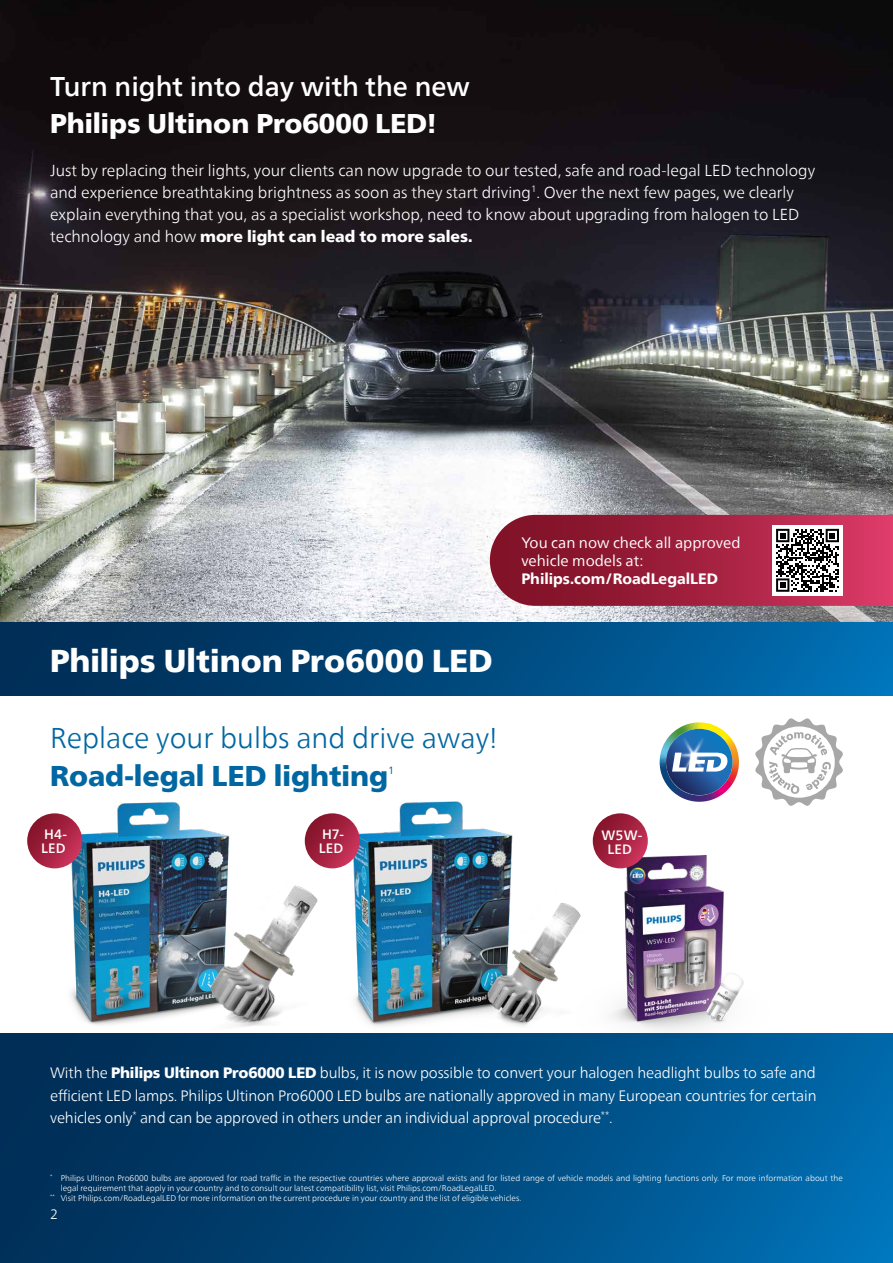
<style>
.page{position:relative;width:893px;height:1263px;background:#fff}
.page>*{position:absolute;margin:0;border:0;box-sizing:border-box;transform-origin:0 0}
.t1{font:900 31.5px "Neue Frutiger World";color:#fff}
.t2{font:300 28.5px "Neue Frutiger World";color:#0067a2}
.t3{font:900 28.5px "Neue Frutiger World";color:#0067a2}
.t4{font:500 27px "Neue Frutiger World";color:#fff}
.t5{font:900 27px "Neue Frutiger World";color:#fff}
.t6{font:300 15.9px/22.2px "Neue Frutiger World";color:#fff}
.t7{font:300 15px/22.5px "Neue Frutiger World";letter-spacing:-.01em;color:#fff;text-align:justify}
.t8{font:15px/18px "Neue Frutiger World";color:#fff}
.t9{font:800 15px "Neue Frutiger World";color:#fff}
.t10{font:500 13.5px/13.5px "Neue Frutiger World";letter-spacing:.01em;color:#fff}
.t11{font:300 13.5px "Neue Frutiger World";color:#fff}
.t12{font:10.5px "Neue Frutiger World";color:#0067a2}
.t13{font:300 8.25px "Neue Frutiger World";color:#fff}
.s1{font-weight:900}
</style>
<div class="page">
<img style="left:0;top:0;width:893px;height:623px">
<div style="left:0;top:623px;width:893px;height:73px;background:linear-gradient(to right,#00264c,#006eb2)"></div>
<div style="left:0;top:1033px;width:893px;height:230px;background:linear-gradient(to right,#00284f,#006bad)"></div>
<img style="left:29px;top:802px;width:283px;height:225px">
<img style="left:233px;top:861px;width:79px;height:108px">
<img style="left:312px;top:801px;width:300px;height:225px">
<img style="left:502px;top:871px;width:71px;height:109px">
<svg style="left:490px;top:515px;width:403px;height:91px;background:#a2354e"></svg>
<img style="left:573px;top:856px;width:199px;height:191px">
<svg style="left:718px;top:967px;width:30px;height:30px"></svg>
<svg style="left:718px;top:972px;width:29px;height:20px"></svg>
<svg style="left:721px;top:972px;width:24px;height:19px"></svg>
<svg style="left:755px;top:718px;width:88px;height:88px"></svg>
<svg style="left:657px;top:720px;width:85px;height:84px"></svg>
<div style="left:666px;top:729px;width:66px;height:66px;background:#1375bc;border-radius:33px"></div>
<img style="left:660px;top:722px;width:68px;height:80px">
<svg style="left:593px;top:813px;width:55px;height:55px;background:#a52442"></svg>
<svg style="left:305px;top:813px;width:55px;height:55px;background:#a52442"></svg>
<svg style="left:27px;top:813px;width:55px;height:55px;background:#a52442"></svg>
<h3 class="t4" style="left:50px;top:64px;width:421px">Turn night into day with the new</h3>
<h3 class="t5" style="left:50px;top:108px;width:388px">Philips Ultinon Pro6000 LED!</h3>
<p class="t6" style="left:50px;top:159px;width:766px">Just by replacing their lights, your clients can now upgrade to our tested, safe and road-legal LED technology and experience breathtaking brightness as soon as they start driving<sup>1</sup>. Over the next few pages, we clearly explain everything that you, as a specialist workshop, need to know about upgrading from halogen to LED technology and how <span class="s1">more light can lead to more sales.</span></p>
<h1 class="t1" style="left:50px;top:642px;width:444px">Philips Ultinon Pro6000 LED</h1>
<h2 class="t2" style="left:50px;top:716px;width:449px">Replace your bulbs and drive away!</h2>
<h2 class="t3" style="left:50px;top:759px;width:340px">Road-legal LED lighting</h2>
<p class="t12" style="left:388px;top:762px;width:8px">1</p>
<h3 class="t10" style="left:41px;top:828px;width:28px">H4-<br>LED</h3>
<h3 class="t10" style="left:319px;top:828px;width:27px">H7-<br>LED</h3>
<h3 class="t8" style="left:521px;top:534px;width:221px">You can now check all approved vehicle models at:</h3>
<h3 class="t9" style="left:521px;top:570px;width:198px">Philips.com/RoadLegalLED</h3>
<h3 class="t10" style="left:601px;top:829px;width:42px;text-align:center">W5W-<br>LED</h3>
<p class="t7" style="left:50px;top:1062px;width:768px">With the <span class="s1">Philips Ultinon Pro6000 LED</span> bulbs, it is now possible to convert your halogen headlight bulbs to safe and efficient LED lamps. Philips Ultinon Pro6000 LED bulbs are nationally approved in many European countries for certain vehicles only<sup>*</sup> and can be approved in others under an individual approval procedure<sup>**</sup>.</p>
<p class="t13" style="left:50px;top:1172px;width:794px"><sup>*</sup> Philips Ultinon Pro6000 bulbs are approved for road traffic in the respective countries where approval exists and for listed range of vehicle models and lighting functions only. For more information about the</p>
<p class="t13" style="left:61px;top:1181px;width:437px">legal requirement that apply in your country and to consult our latest compatibility list, visit Philips.com/RoadLegalLED.</p>
<p class="t13" style="left:50px;top:1191px;width:473px"><sup>**</sup> Visit Philips.com/RoadLegalLED for more information on the current procedure in your country and the list of eligible vehicles.</p>
<h3 class="t11" style="left:50px;top:1204px;width:9px">2</h3>
</div>
